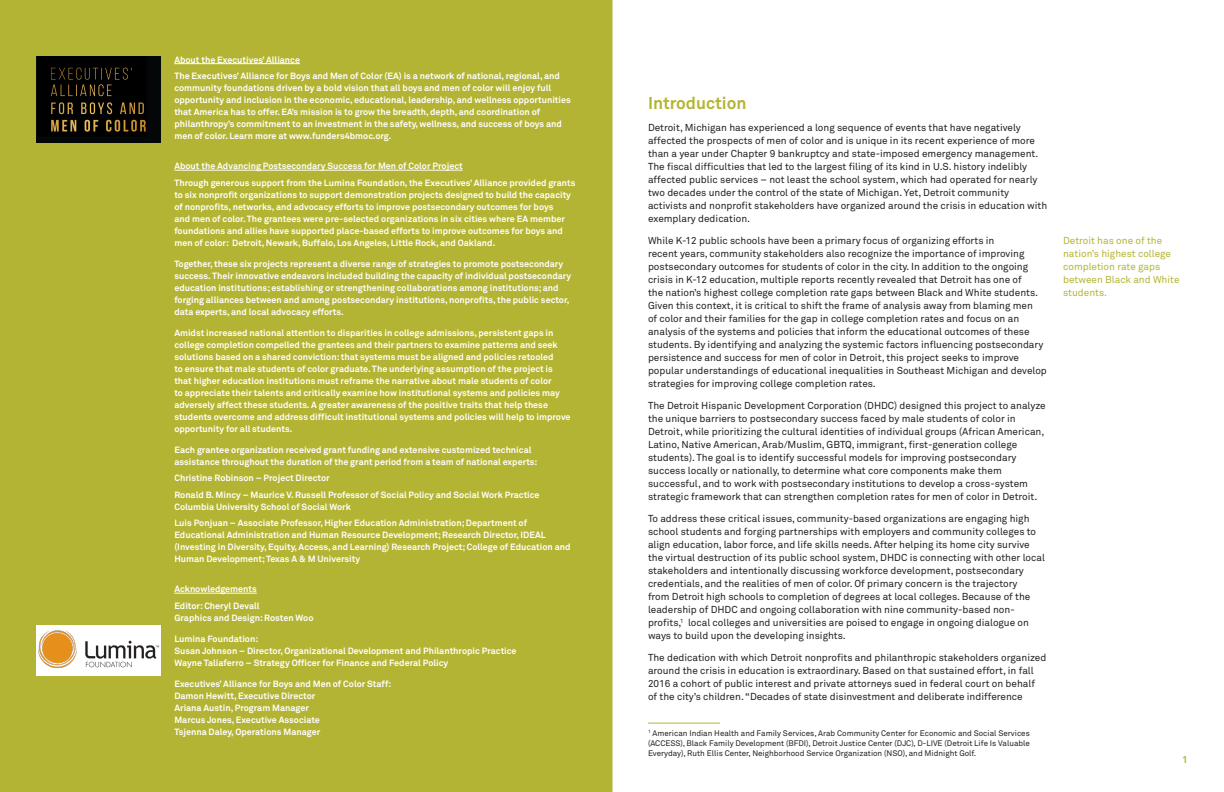
<style>
.page{position:relative;width:1224px;height:792px;background:#fff}
.page>*{position:absolute;margin:0;border:0;box-sizing:border-box;transform-origin:0 0}
.headers{font:700 17px "Akkurat";color:#b4b434}
.body{font:10px/13px "Akkurat";color:#231f20}
.callout{font:10px/13px "Akkurat";color:#b4b434}
.t1{font:700 10px "Akkurat";color:#b4b434}
.headers-2{font:700 9px/12px "Akkurat";color:#fff}
.footnote{font:8px/10px "Akkurat";color:#231f20;text-align:justify}
</style>
<div class="page">
<hr style="left:612px;top:0;width:1px;height:792px;background:#b4b434">
<div style="left:0;top:0;width:612px;height:792px;background:#b4b434"></div>
<hr style="left:648px;top:723px;width:72px;height:1px;background:#b4b434">
<hr style="left:174px;top:63px;width:126px;height:1px;background:#fff">
<hr style="left:174px;top:170px;width:289px;height:1px;background:#fff">
<hr style="left:174px;top:593px;width:83px;height:1px;background:#fff">
<img style="left:36px;top:56px;width:125px;height:86px">
<img style="left:36px;top:625px;width:125px;height:50px">
<p class="headers-2" style="left:174px;top:54px;width:127px">About the Executives’ Alliance</p>
<p class="headers-2" style="left:174px;top:70px;width:398px">The Executives’ Alliance for Boys and Men of Color (EA) is a network of national, regional, and community foundations driven by a bold vision that all boys and men of color will enjoy full opportunity and inclusion in the economic, educational, leadership, and wellness opportunities that America has to offer. EA’s mission is to grow the breadth, depth, and coordination of philanthropy’s commitment to an investment in the safety, wellness, and success of boys and men of color. Learn more at www.funders4bmoc.org.</p>
<p class="headers-2" style="left:174px;top:160px;width:290px">About the Advancing Postsecondary Success for Men of Color Project</p>
<p class="headers-2" style="left:174px;top:177px;width:403px">Through generous support from the Lumina Foundation, the Executives’ Alliance provided grants to six nonprofit organizations to support demonstration projects designed to build the capacity of nonprofits, networks, and advocacy efforts to improve postsecondary outcomes for boys<br>and men of color. The grantees were pre-selected organizations in six cities where EA member foundations and allies have supported place-based efforts to improve outcomes for boys and men of color: Detroit, Newark, Buffalo, Los Angeles, Little Rock, and Oakland.</p>
<p class="headers-2" style="left:174px;top:258px;width:398px">Together, these six projects represent a diverse range of strategies to promote postsecondary success. Their innovative endeavors included building the capacity of individual postsecondary education institutions; establishing or strengthening collaborations among institutions; and forging alliances between and among postsecondary institutions, nonprofits, the public sector, data experts, and local advocacy efforts.</p>
<p class="headers-2" style="left:174px;top:327px;width:398px">Amidst increased national attention to disparities in college admissions, persistent gaps in college completion compelled the grantees and their partners to examine patterns and seek solutions based on a shared conviction: that systems must be aligned and policies retooled<br>to ensure that male students of color graduate. The underlying assumption of the project is that higher education institutions must reframe the narrative about male students of color<br>to appreciate their talents and critically examine how institutional systems and policies may adversely affect these students. A greater awareness of the positive traits that help these students overcome and address difficult institutional systems and policies will help to improve opportunity for all students.</p>
<p class="headers-2" style="left:174px;top:444px;width:365px">Each grantee organization received grant funding and extensive customized technical assistance throughout the duration of the grant period from a team of national experts:</p>
<p class="headers-2" style="left:174px;top:472px;width:157px">Christine Robinson – Project Director</p>
<p class="headers-2" style="left:174px;top:489px;width:367px">Ronald B. Mincy – Maurice V. Russell Professor of Social Policy and Social Work Practice<br>Columbia University School of Social Work</p>
<p class="headers-2" style="left:174px;top:517px;width:398px">Luis Ponjuan – Associate Professor, Higher Education Administration; Department of Educational Administration and Human Resource Development; Research Director, IDEAL (Investing in Diversity, Equity, Access, and Learning) Research Project; College of Education and Human Development; Texas A &amp; M University</p>
<p class="headers-2" style="left:174px;top:583px;width:84px">Acknowledgements</p>
<p class="headers-2" style="left:174px;top:600px;width:87px">Editor: Cheryl Devall</p>
<p class="headers-2" style="left:174px;top:612px;width:141px">Graphics and Design: Rosten Woo</p>
<p class="headers-2" style="left:174px;top:633px;width:85px">Lumina Foundation:</p>
<p class="headers-2" style="left:174px;top:645px;width:344px">Susan Johnson – Director, Organizational Development and Philanthropic Practice</p>
<p class="headers-2" style="left:174px;top:657px;width:275px">Wayne Taliaferro – Strategy Officer for Finance and Federal Policy</p>
<p class="headers-2" style="left:174px;top:678px;width:218px">Executives’ Alliance for Boys and Men of Color Staff:</p>
<p class="headers-2" style="left:174px;top:690px;width:143px">Damon Hewitt, Executive Director</p>
<p class="headers-2" style="left:174px;top:702px;width:136px">Ariana Austin, Program Manager</p>
<p class="headers-2" style="left:174px;top:714px;width:147px">Marcus Jones, Executive Associate</p>
<p class="headers-2" style="left:174px;top:726px;width:147px">Tsjenna Daley, Operations Manager</p>
<p class="headers" style="left:648px;top:93px;width:100px">Introduction</p>
<p class="body" style="left:648px;top:122px;width:401px">Detroit, Michigan has experienced a long sequence of events that have negatively affected the prospects of men of color and is unique in its recent experience of more than a year under Chapter 9 bankruptcy and state-imposed emergency management.<br>The fiscal difficulties that led to the largest filing of its kind in U.S. history indelibly affected public services – not least the school system, which had operated for nearly two decades under the control of the state of Michigan. Yet, Detroit community activists and nonprofit stakeholders have organized around the crisis in education with exemplary dedication.</p>
<p class="body" style="left:648px;top:235px;width:400px">While K-12 public schools have been a primary focus of organizing efforts in<br>recent years, community stakeholders also recognize the importance of improving postsecondary outcomes for students of color in the city. In addition to the ongoing crisis in K-12 education, multiple reports recently revealed that Detroit has one of<br>the nation’s highest college completion rate gaps between Black and White students.<br>Given this context, it is critical to shift the frame of analysis away from blaming men<br>of color and their families for the gap in college completion rates and focus on an analysis of the systems and policies that inform the educational outcomes of these students. By identifying and analyzing the systemic factors influencing postsecondary persistence and success for men of color in Detroit, this project seeks to improve popular understandings of educational inequalities in Southeast Michigan and develop strategies for improving college completion rates.</p>
<p class="body" style="left:648px;top:400px;width:399px">The Detroit Hispanic Development Corporation (DHDC) designed this project to analyze the unique barriers to postsecondary success faced by male students of color in Detroit, while prioritizing the cultural identities of individual groups (African American, Latino, Native American, Arab/Muslim, GBTQ, immigrant, first-generation college students). The goal is to identify successful models for improving postsecondary success locally or nationally, to determine what core components make them successful, and to work with postsecondary institutions to develop a cross-system strategic framework that can strengthen completion rates for men of color in Detroit.</p>
<p class="body" style="left:648px;top:513px;width:399px">To address these critical issues, community-based organizations are engaging high school students and forging partnerships with employers and community colleges to align education, labor force, and life skills needs. After helping its home city survive the virtual destruction of its public school system, DHDC is connecting with other local stakeholders and intentionally discussing workforce development, postsecondary credentials, and the realities of men of color. Of primary concern is the trajectory<br>from Detroit high schools to completion of degrees at local colleges. Because of the leadership of DHDC and ongoing collaboration with nine community-based non&shy;profits,<sup>1</sup> local colleges and universities are poised to engage in ongoing dialogue on ways to build upon the developing insights.</p>
<p class="body" style="left:648px;top:652px;width:400px">The dedication with which Detroit nonprofits and philanthropic stakeholders organized around the crisis in education is extraordinary. Based on that sustained effort, in fall 2016 a cohort of public interest and private attorneys sued in federal court on behalf of the city’s children. “Decades of state disinvestment and deliberate indifference</p>
<p class="footnote" style="left:648px;top:728px;width:383px"><sup>1</sup> American Indian Health and Family Services, Arab Community Center for Economic and Social Services (ACCESS), Black Family Development (BFDI), Detroit Justice Center (DJC), D-LIVE (Detroit Life Is Valuable Everyday), Ruth Ellis Center, Neighborhood Service Organization (NSO), and Midnight Golf.</p>
<p class="callout" style="left:1063px;top:234px;width:118px">Detroit has one of the nation’s highest college completion rate gaps between Black and White students.</p>
<p class="t1" style="left:1182px;top:753px;width:7px">1</p>
</div>
